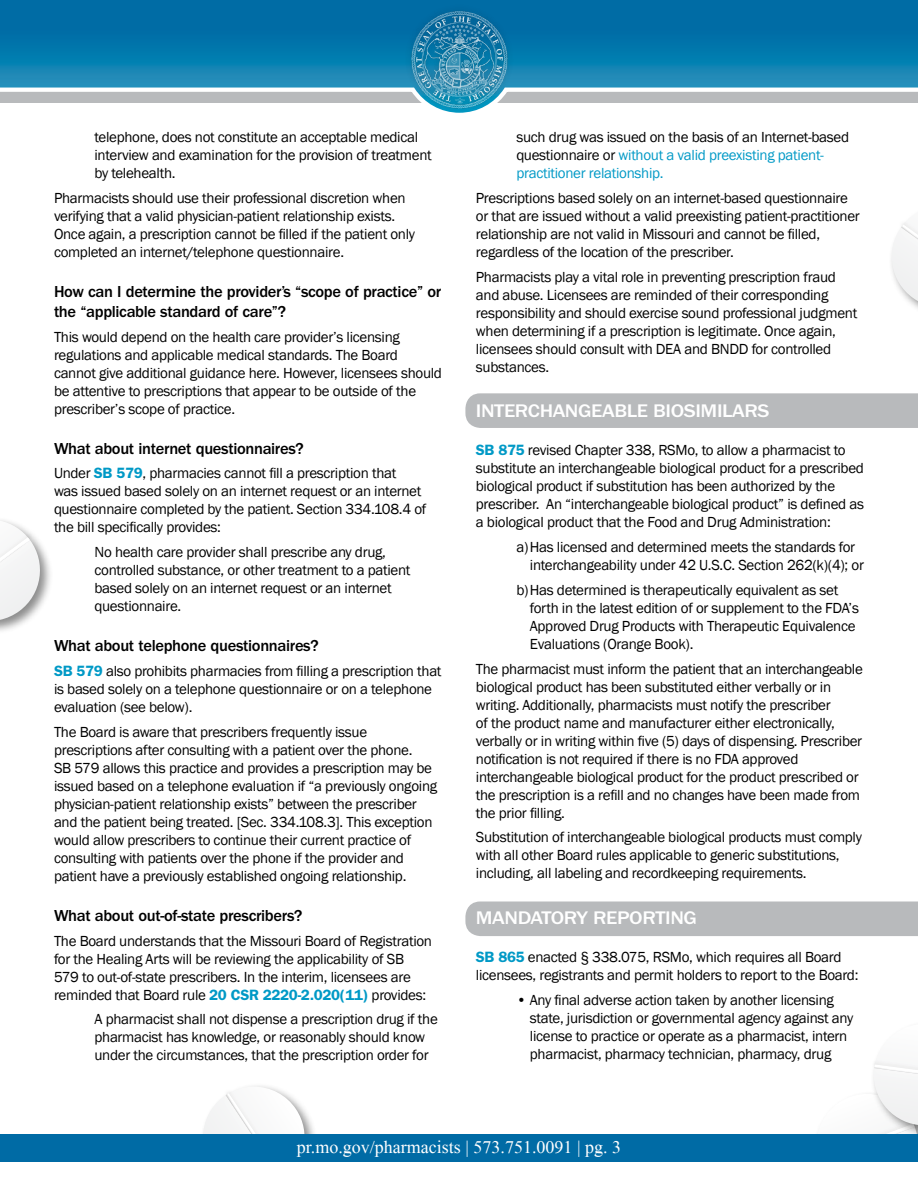
<style>
.page{position:relative;width:918px;height:1188px;background:#fff}
.page>*{position:absolute;margin:0;border:0;box-sizing:border-box;transform-origin:0 0}
.t1{font:500 18.9px "ITC Franklin Gothic Std";letter-spacing:-.02em;color:#fff;scale:1.11 1}
.t2{font:18px "Mongolian Baiti";color:#fff}
.t3{font:500 16.5px/19.8px "ITC Franklin Gothic Std";letter-spacing:-.02em;color:#000}
.t4{font:15px/18px "Franklin Gothic";letter-spacing:-.02em;color:#000}
.s1{font-family:"ITC Franklin Gothic Std";font-weight:600;color:#0099c6}
.s2{color:#0099c6}
</style>
<div class="page">
<svg style="left:0;top:0;width:918px;height:103px;background:#2584b1"></svg>
<div style="left:403px;top:2px;width:112px;height:113px;background:#000;opacity:.33"></div>
<img style="left:410px;top:10px;width:99px;height:99px">
<svg style="left:203px;top:1086px;width:109px;height:48px"></svg>
<div style="left:465px;top:393px;width:453px;height:35px;background:#b8babc"></div>
<div style="left:465px;top:902px;width:453px;height:34px;background:#b8babc"></div>
<svg style="left:873px;top:1061px;width:45px;height:73px"></svg>
<svg style="left:891px;top:222px;width:27px;height:79px"></svg>
<div style="left:0;top:516px;width:53px;height:118px;background:#000;opacity:.45"></div>
<svg style="left:0;top:521px;width:47px;height:99px"></svg>
<div style="left:0;top:1134px;width:918px;height:27px;background:#006ba5"></div>
<p class="t4" style="left:94px;top:129px;width:339px">telephone, does not constitute an acceptable medical interview and examination for the provision of treatment by telehealth.</p>
<p class="t4" style="left:54px;top:189px;width:363px">Pharmacists should use their professional discretion when verifying that a valid physician-patient relationship exists.<br>Once again, a prescription cannot be filled if the patient only completed an internet/telephone questionnaire.</p>
<p class="t3" style="left:54px;top:282px;width:389px">How can I determine the provider’s “scope of practice” or the “applicable standard of care”?</p>
<p class="t4" style="left:54px;top:328px;width:390px">This would depend on the health care provider’s licensing regulations and applicable medical standards. The Board cannot give additional guidance here. However, licensees should be attentive to prescriptions that appear to be outside of the prescriber’s scope of practice.</p>
<p class="t3" style="left:54px;top:438px;width:251px">What about internet questionnaires?</p>
<p class="t4" style="left:54px;top:465px;width:374px">Under <span class="s1">SB 579</span>, pharmacies cannot fill a prescription that<br>was issued based solely on an internet request or an internet questionnaire completed by the patient. Section 334.108.4 of the bill specifically provides:</p>
<p class="t4" style="left:94px;top:543px;width:318px">No health care provider shall prescribe any drug, controlled substance, or other treatment to a patient based solely on an internet request or an internet questionnaire.</p>
<p class="t3" style="left:54px;top:636px;width:266px">What about telephone questionnaires?</p>
<p class="t4" style="left:54px;top:662px;width:389px"><span class="s1">SB 579</span> also prohibits pharmacies from filling a prescription that is based solely on a telephone questionnaire or on a telephone evaluation (see below).</p>
<p class="t4" style="left:54px;top:723px;width:385px">The Board is aware that prescribers frequently issue prescriptions after consulting with a patient over the phone.<br>SB 579 allows this practice and provides a prescription may be issued based on a telephone evaluation if “a previously ongoing physician-patient relationship exists” between the prescriber and the patient being treated. [Sec. 334.108.3]. This exception would allow prescribers to continue their current practice of consulting with patients over the phone if the provider and patient have a previously established ongoing relationship.</p>
<p class="t3" style="left:54px;top:906px;width:250px">What about out-of-state prescribers?</p>
<p class="t4" style="left:54px;top:932px;width:380px">The Board understands that the Missouri Board of Registration for the Healing Arts will be reviewing the applicability of SB 579 to out-of-state prescribers. In the interim, licensees are reminded that Board rule <span class="s1">20 CSR 2220-2.020(11)</span> provides:</p>
<p class="t4" style="left:94px;top:1011px;width:345px">A pharmacist shall not dispense a prescription drug if the pharmacist has knowledge, or reasonably should know under the circumstances, that the prescription order for</p>
<p class="t4" style="left:516px;top:129px;width:334px">such drug was issued on the basis of an Internet-based questionnaire or <span class="s2">without a valid preexisting patient&shy;practitioner relationship.</span></p>
<p class="t4" style="left:476px;top:189px;width:385px">Prescriptions based solely on an internet-based questionnaire or that are issued without a valid preexisting patient-practitioner relationship are not valid in Missouri and cannot be filled, regardless of the location of the prescriber.</p>
<p class="t4" style="left:476px;top:268px;width:383px">Pharmacists play a vital role in preventing prescription fraud and abuse. Licensees are reminded of their corresponding responsibility and should exercise sound professional judgment when determining if a prescription is legitimate. Once again, licensees should consult with DEA and BNDD for controlled substances.</p>
<p class="t1" style="left:476px;top:400px;width:266px">INTERCHANGEABLE BIOSIMILARS</p>
<p class="t4" style="left:476px;top:442px;width:390px"><span class="s1">SB 875</span> revised Chapter 338, RSMo, to allow a pharmacist to substitute an interchangeable biological product for a prescribed biological product if substitution has been authorized by the prescriber. An “interchangeable biological product” is defined as a biological product that the Food and Drug Administration:</p>
<p class="t4" style="left:530px;top:539px;width:336px;text-indent:-14px">a)Has licensed and determined meets the standards for interchangeability under 42 U.S.C. Section 262(k)(4); or</p>
<p class="t4" style="left:530px;top:581px;width:331px;text-indent:-14px">b)Has determined is therapeutically equivalent as set forth in the latest edition of or supplement to the FDA’s Approved Drug Products with Therapeutic Equivalence Evaluations (Orange Book).</p>
<p class="t4" style="left:476px;top:660px;width:389px">The pharmacist must inform the patient that an interchangeable biological product has been substituted either verbally or in writing. Additionally, pharmacists must notify the prescriber<br>of the product name and manufacturer either electronically, verbally or in writing within five (5) days of dispensing. Prescriber notification is not required if there is no FDA approved interchangeable biological product for the product prescribed or the prescription is a refill and no changes have been made from the prior filling.</p>
<p class="t4" style="left:476px;top:829px;width:388px">Substitution of interchangeable biological products must comply with all other Board rules applicable to generic substitutions, including, all labeling and recordkeeping requirements.</p>
<p class="t1" style="left:476px;top:907px;width:201px">MANDATORY REPORTING</p>
<p class="t4" style="left:476px;top:948px;width:384px"><span class="s1">SB 865</span> enacted § 338.075, RSMo, which requires all Board licensees, registrants and permit holders to report to the Board:</p>
<p class="t4" style="left:530px;top:991px;width:325px;text-indent:-14px">• Any final adverse action taken by another licensing state, jurisdiction or governmental agency against any license to practice or operate as a pharmacist, intern pharmacist, pharmacy technician, pharmacy, drug</p>
<p class="t2" style="left:297px;top:1137px;width:326px">pr.mo.gov/pharmacists | 573.751.0091 | pg. 3</p>
</div>
